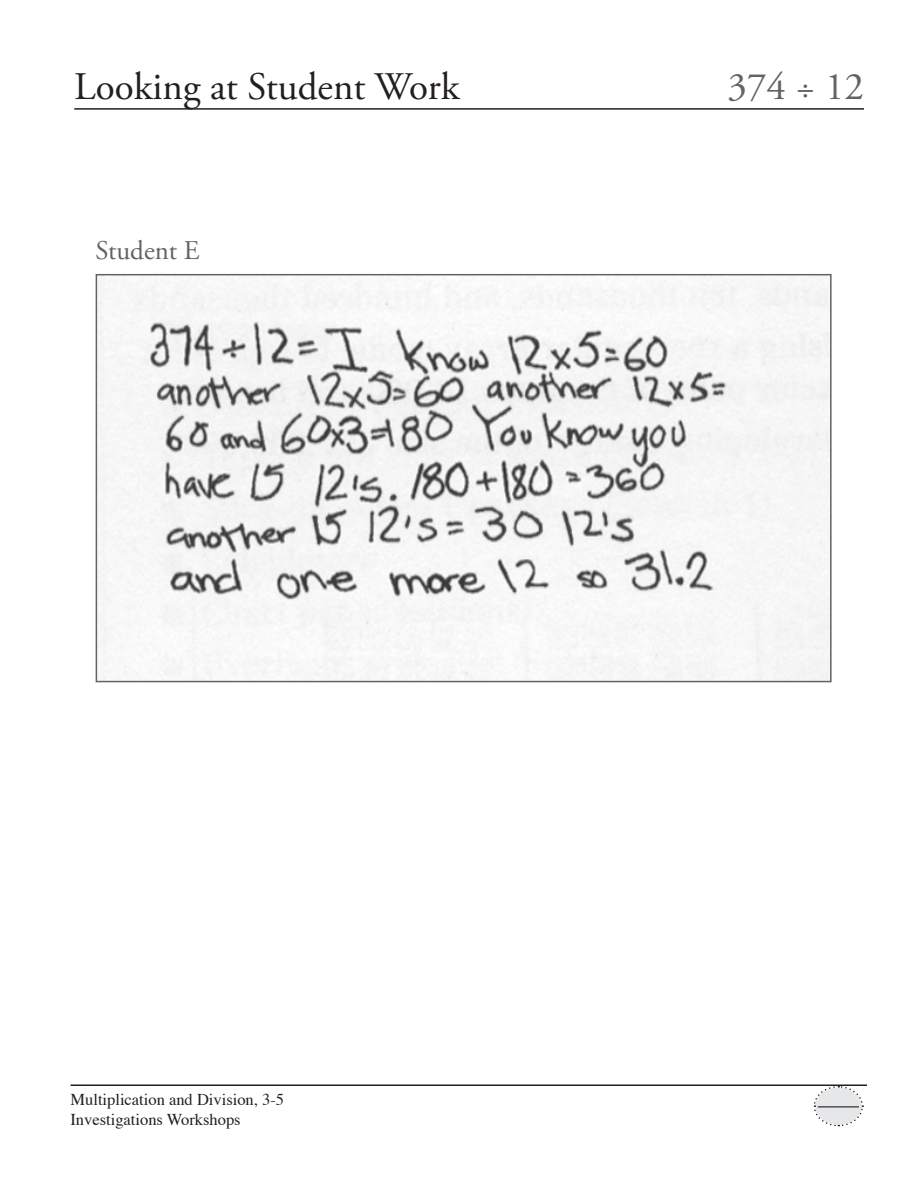
<style>
.page{position:relative;width:918px;height:1188px;background:#fff}
.page>*{position:absolute;margin:0;border:0;box-sizing:border-box;transform-origin:0 0}
.t1{font:39px "Adobe Garamond Pro";color:#231f20}
.t2{font:39px "Adobe Garamond Pro";color:#636366}
.t3{font:27px "Adobe Garamond Pro";color:#636366}
.t4{font:16.5px/19.8px "Times";color:#231f20}
</style>
<div class="page">
<hr style="left:70px;top:1084px;width:797px;height:2px;background:#231f20">
<svg style="left:813px;top:1086px;width:51px;height:41px"></svg>
<hr style="left:74px;top:108px;width:790px;height:2px;background:#231f20">
<img style="left:99px;top:277px;width:730px;height:402px">
<div style="left:96px;top:274px;width:736px;height:408px;border:2px solid #636366"></div>
<hr style="left:818px;top:1106px;width:41px;height:1px;background:#231f20">
<p class="t1" style="left:74px;top:63px;width:387px">Looking at Student Work</p>
<p class="t2" style="left:728px;top:63px;width:138px">374 ÷ 12</p>
<p class="t3" style="left:96px;top:234px;width:106px">Student E</p>
<p class="t4" style="left:70px;top:1088px;width:215px">Multiplication and Division, 3-5<br>Investigations Workshops</p>
</div>
